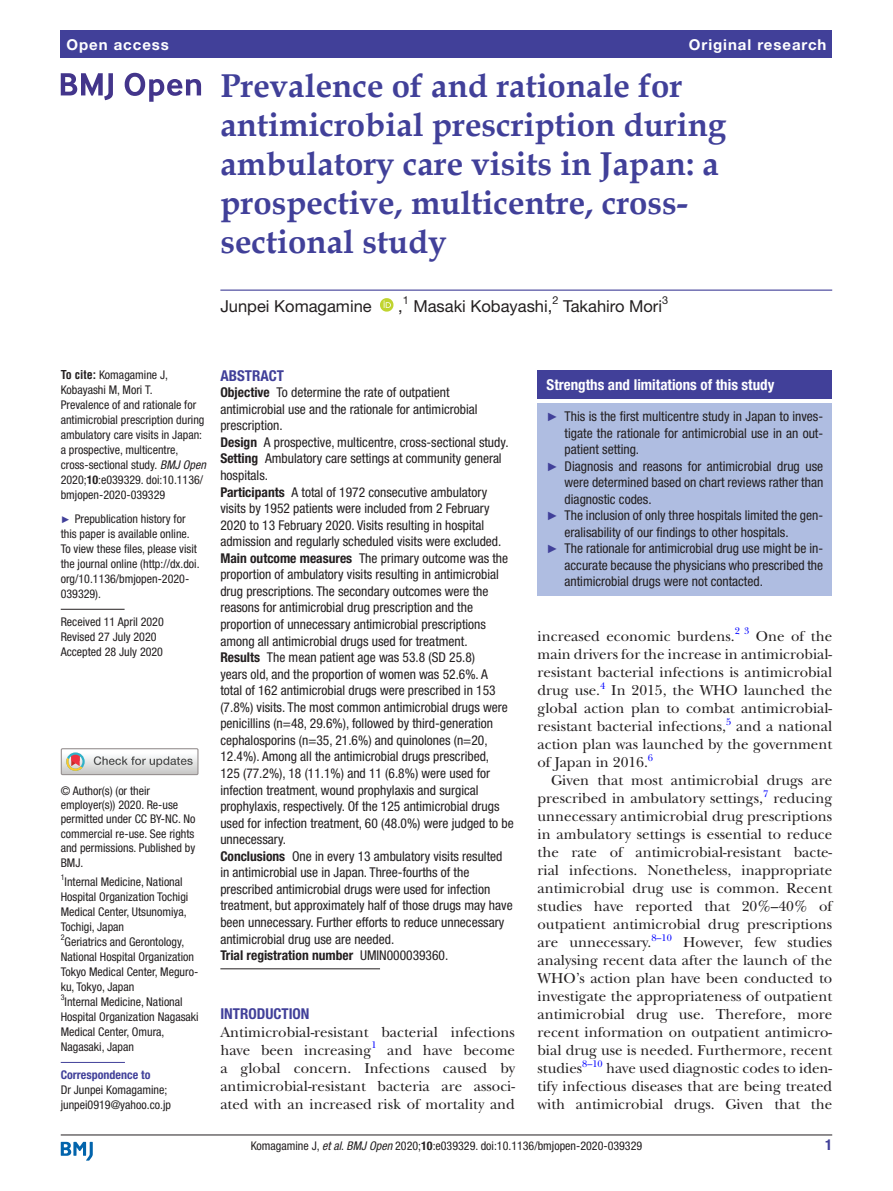
<style>
.page{position:relative;width:893px;height:1191px;background:#fff}
.page>*{position:absolute;margin:0;border:0;box-sizing:border-box;transform-origin:0 0}
.t1{font:700 33px/39px "Book Antiqua";color:#414099}
.t2{font:16.5px "Helvetica Neue LT Std";color:#231f20}
.t3{font:15px/18px "New Baskerville";color:#231f20;text-align:justify}
.t4{font:700 condensed 15px "Helvetica Neue LT Std";color:#fff}
.t5{font:700 15px "Helvetica Neue LT Std";letter-spacing:.065em;color:#fff}
.t6{font:700 condensed 15px "Helvetica Neue LT Std";color:#414099}
.t7{font:condensed 13.5px/16.5px "Helvetica Neue LT Std";color:#231f20}
.t8{font:condensed 12px/15px "Helvetica Neue LT Std";color:#231f20}
.t9{font:700 condensed 12px "Helvetica Neue LT Std";color:#414099}
.t10{font:10.95px "Helvetica Neue LT Std";color:#231f20}
.t11{font:9.9px "New Baskerville";color:#00f}
.t12{font:condensed 7.95px "Helvetica Neue LT Std";color:#231f20}
.s1{font-family:"Helvetica LT Std";font-weight:700}
.s2{font-style:italic}
.s3{font-weight:700}
.s4{font-family:"Arial";font-stretch:normal;font-size:9.75px;color:#414099}
.s5{font-family:"Arial";font-stretch:normal;font-size:12px;color:#414099}
</style>
<div class="page">
<hr style="left:61px;top:1134px;width:771px;height:1px;background:#231f20">
<svg style="left:61px;top:1141px;width:32px;height:19px"></svg>
<div style="left:61px;top:31px;width:771px;height:27px;background:#414099"></div>
<hr style="left:220px;top:289px;width:612px;height:2px;background:#414099">
<svg style="left:380px;top:298px;width:13px;height:14px"></svg>
<hr style="left:61px;top:609px;width:64px;height:1px;background:#231f20">
<hr style="left:61px;top:1062px;width:64px;height:1px;background:#414099">
<svg style="left:61px;top:73px;width:52px;height:27px"></svg>
<svg style="left:125px;top:73px;width:76px;height:29px"></svg>
<div style="left:61px;top:748px;width:138px;height:27px;border:1px solid #969090"></div>
<svg style="left:61px;top:748px;width:137px;height:26px"></svg>
<hr style="left:220px;top:968px;width:160px;height:1px;background:#231f20">
<div style="left:538px;top:370px;width:294px;height:29px;background:#414099"></div>
<div style="left:538px;top:403px;width:294px;height:192px;background:#afbde1"></div>
<p class="t5" style="left:66px;top:35px;width:104px">Open access</p>
<p class="t5" style="left:689px;top:35px;width:139px">Original research</p>
<h1 class="t1" style="left:220px;top:66px;width:507px">Prevalence of and rationale for antimicrobial prescription during ambulatory care visits in Japan: a prospective, multicentre, cross&shy;sectional study</h1>
<p class="t2" style="left:220px;top:296px;width:153px">Junpei Komagamine</p>
<p class="t2" style="left:398px;top:296px;width:6px">,</p>
<p class="t10" style="left:403px;top:294px;width:8px">1</p>
<p class="t2" style="left:413px;top:296px;width:141px">Masaki Kobayashi,</p>
<p class="t10" style="left:552px;top:294px;width:8px">2</p>
<p class="t2" style="left:563px;top:296px;width:101px">Takahiro Mori</p>
<p class="t10" style="left:662px;top:294px;width:8px">3</p>
<p class="t8" style="left:61px;top:367px;width:147px"><span class="s1">To cite:</span> Komagamine J,<br>Kobayashi M, Mori T.<br>Prevalence of and rationale for antimicrobial prescription during ambulatory care visits in Japan: a prospective, multicentre, cross-sectional study. <span class="s2">BMJ Open<br></span>2020;<span class="s3">10</span>:e039329. doi:10.1136/ bmjopen-2020-039329</p>
<p class="t8" style="left:61px;top:511px;width:140px"><span class="s4">►</span> Prepublication history for this paper is available online.<br>To view these files, please visit the journal online (http://dx.doi. org/10.1136/bmjopen-2020-<br>039329).</p>
<p class="t8" style="left:61px;top:614px;width:105px">Received 11 April 2020<br>Revised 27 July 2020<br>Accepted 28 July 2020</p>
<p class="t8" style="left:61px;top:783px;width:136px;line-height:14.4px">© Author(s) (or their employer(s)) 2020. Re-use permitted under CC BY-NC. No commercial re-use. See rights and permissions. Published by<br>BMJ.</p>
<p class="t12" style="left:61px;top:873px;width:5px">1</p>
<p class="t8" style="left:61px;top:874px;width:129px;text-indent:4px">Internal Medicine, National<br>Hospital Organization Tochigi<br>Medical Center, Utsunomiya,<br>Tochigi, Japan</p>
<p class="t12" style="left:61px;top:933px;width:5px">2</p>
<p class="t8" style="left:61px;top:934px;width:139px;text-indent:4px">Geriatrics and Gerontology,<br>National Hospital Organization<br>Tokyo Medical Center, Meguro&shy;ku, Tokyo, Japan<br><sup>3</sup>Internal Medicine, National<br>Hospital Organization Nagasaki<br>Medical Center, Omura,<br>Nagasaki, Japan</p>
<p class="t9" style="left:61px;top:1067px;width:91px">Correspondence to</p>
<p class="t8" style="left:61px;top:1082px;width:112px">Dr Junpei Komagamine; junpei0919@yahoo.co.jp</p>
<p class="t6" style="left:220px;top:366px;width:65px">ABSTRACT</p>
<p class="t7" style="left:220px;top:384px;width:295px"><span class="s3">Objective</span> To determine the rate of outpatient antimicrobial use and the rationale for antimicrobial prescription.<br><span class="s3">Design</span> A prospective, multicentre, cross-sectional study.<br><span class="s3">Setting</span> Ambulatory care settings at community general hospitals.<br><span class="s3">Participants</span> A total of 1972 consecutive ambulatory visits by 1952 patients were included from 2 February 2020 to 13 February 2020. Visits resulting in hospital admission and regularly scheduled visits were excluded.<br><span class="s3">Main outcome measures</span> The primary outcome was the proportion of ambulatory visits resulting in antimicrobial drug prescriptions. The secondary outcomes were the reasons for antimicrobial drug prescription and the proportion of unnecessary antimicrobial prescriptions among all antimicrobial drugs used for treatment.<br><span class="s3">Results</span> The mean patient age was 53.8 (SD 25.8)<br>years old, and the proportion of women was 52.6%. A<br>total of 162 antimicrobial drugs were prescribed in 153 (7.8%) visits. The most common antimicrobial drugs were penicillins (n=48, 29.6%), followed by third-generation cephalosporins (n=35, 21.6%) and quinolones (n=20, 12.4%). Among all the antimicrobial drugs prescribed,<br>125 (77.2%), 18 (11.1%) and 11 (6.8%) were used for infection treatment, wound prophylaxis and surgical prophylaxis, respectively. Of the 125 antimicrobial drugs used for infection treatment, 60 (48.0%) were judged to be unnecessary.<br><span class="s3">Conclusions</span> One in every 13 ambulatory visits resulted in antimicrobial use in Japan. Three-fourths of the prescribed antimicrobial drugs were used for infection treatment, but approximately half of those drugs may have been unnecessary. Further efforts to reduce unnecessary antimicrobial drug use are needed.<br><span class="s3">Trial registration number</span> UMIN000039360.</p>
<p class="t6" style="left:220px;top:1004px;width:91px">INTRODUCTION</p>
<p class="t3" style="left:220px;top:1023px;width:296px">Antimicrobial-resistant bacterial infections have been increasing<sup>1</sup></p>
<p class="t3" style="left:220px;top:1041px;width:296px;text-indent:167px">and have become a global concern. Infections caused by antimicrobial-resistant bacteria are associ&shy;ated with an increased risk of mortality and</p>
<p class="t4" style="left:547px;top:375px;width:229px">Strengths and limitations of this study</p>
<p class="t7" style="left:547px;top:408px;width:278px"><span class="s5">►</span> This is the first multicentre study in Japan to inves-</p>
<p class="t7" style="left:565px;top:425px;width:260px">tigate the rationale for antimicrobial use in an out-</p>
<p class="t7" style="left:565px;top:441px;width:76px">patient setting.</p>
<p class="t7" style="left:547px;top:458px;width:278px"><span class="s5">►</span> Diagnosis and reasons for antimicrobial drug use</p>
<p class="t7" style="left:565px;top:474px;width:260px">were determined based on chart reviews rather than</p>
<p class="t7" style="left:565px;top:491px;width:89px">diagnostic codes.</p>
<p class="t7" style="left:547px;top:507px;width:278px"><span class="s5">►</span> The inclusion of only three hospitals limited the gen-</p>
<p class="t7" style="left:565px;top:524px;width:226px">eralisability of our findings to other hospitals.</p>
<p class="t7" style="left:547px;top:540px;width:278px"><span class="s5">►</span> The rationale for antimicrobial drug use might be in-</p>
<p class="t7" style="left:565px;top:557px;width:260px">accurate because the physicians who prescribed the</p>
<p class="t7" style="left:565px;top:573px;width:200px">antimicrobial drugs were not contacted.</p>
<p class="t3" style="left:538px;top:627px;width:296px">increased economic burdens.<sup>2</sup> <sup>3</sup> One of the main drivers for the increase in antimicrobial&shy;resistant bacterial infections is antimicrobial drug use.</p>
<p class="t11" style="left:600px;top:679px;width:7px">4</p>
<p class="t3" style="left:538px;top:681px;width:296px;text-indent:74px">In 2015, the WHO launched the global action plan to combat antimicrobial&shy;resistant bacterial infections,</p>
<p class="t11" style="left:726px;top:715px;width:7px">5</p>
<p class="t3" style="left:538px;top:717px;width:296px;text-indent:199px">and a national action plan was launched by the government of Japan in 2016.</p>
<p class="t11" style="left:648px;top:751px;width:7px">6</p>
<p class="t3" style="left:538px;top:771px;width:296px;text-indent:14px">Given that most antimicrobial drugs are prescribed in ambulatory settings,</p>
<p class="t11" style="left:763px;top:787px;width:7px">7</p>
<p class="t3" style="left:538px;top:789px;width:296px;text-indent:236px">reducing unnecessary antimicrobial drug prescriptions in ambulatory settings is essential to reduce the rate of antimicrobial-resistant bacte&shy;rial infections. Nonetheless, inappropriate antimicrobial drug use is common. Recent studies have reported that 20%–40% of outpatient antimicrobial drug prescriptions are unnecessary.<sup>8–10</sup></p>
<p class="t3" style="left:538px;top:933px;width:296px;text-indent:146px">However, few studies analysing recent data after the launch of the WHO’s action plan have been conducted to investigate the appropriateness of outpatient antimicrobial drug use. Therefore, more recent information on outpatient antimicro&shy;bial drug use is needed. Furthermore, recent studies</p>
<p class="t11" style="left:582px;top:1057px;width:22px">8–10</p>
<p class="t3" style="left:538px;top:1059px;width:296px;text-indent:68px">have used diagnostic codes to iden&shy;tify infectious diseases that are being treated with antimicrobial drugs. Given that the</p>
<p class="t8" style="left:251px;top:1137px;width:393px">Komagamine J, <span class="s2">et al</span>. <span class="s2">BMJ Open</span> 2020;<span class="s3">10</span>:e039329. doi:10.1136/bmjopen-2020-039329</p>
<p class="t6" style="left:825px;top:1135px;width:9px">1</p>
</div>
